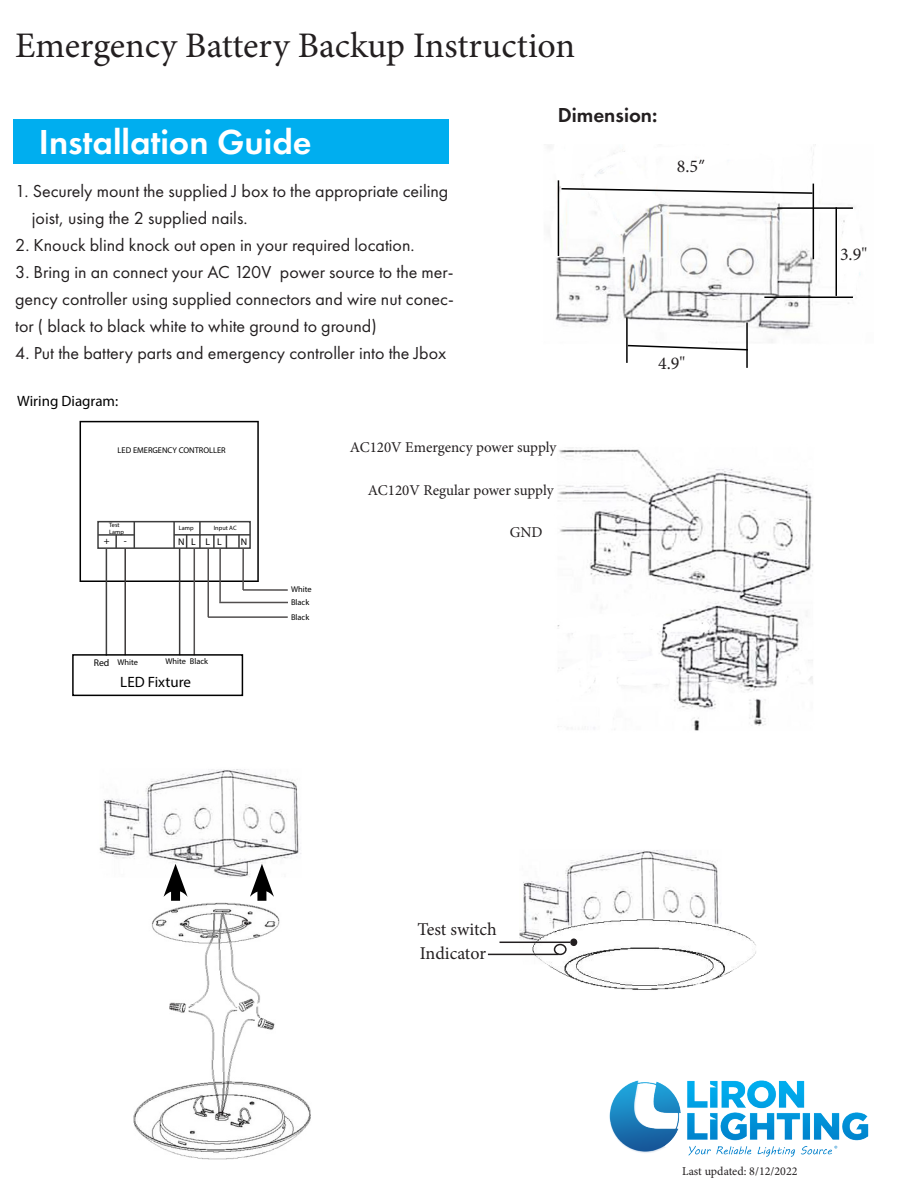
<style>
.page{position:relative;width:918px;height:1188px;background:#fff}
.page>*{position:absolute;margin:0;border:0;box-sizing:border-box;transform-origin:0 0}
.t1{font:36px "Minion Pro";color:#231f20}
.t2{font:600 36px "Futura PT";color:#fff}
.t3{font:600 21px "Futura PT";color:#231f20}
.t4{font:18px/27px "Futura PT";color:#231f20}
.t5{font:18px/24px "Minion Pro";letter-spacing:-.005em;color:#231f20}
.t6{font:15px "Minion Pro";color:#231f20}
.t7{font:15px "Myriad Pro";color:#000}
.t8{font:12px "Minion Pro";color:#231f20}
.t9{font:9.75px "Myriad Pro";color:#000}
.t10{font:8.4px "Myriad Pro";color:#000}
.t11{font:6.3px/7.5px "Myriad Pro";color:#000}
.s1{font-family:"Futura PT"}
.s2{font-size:9.75px}
</style>
<div class="page">
<div style="left:14px;top:119px;width:435px;height:44px;background:#00aeef"></div>
<img style="left:548px;top:146px;width:313px;height:197px">
<hr style="left:813px;top:184px;width:1px;height:75px;background:#000">
<hr style="left:558px;top:180px;width:1px;height:76px;background:#000">
<svg style="left:560px;top:187px;width:253px;height:8px"></svg>
<hr style="left:626px;top:318px;width:2px;height:45px;background:#000">
<hr style="left:746px;top:322px;width:2px;height:46px;background:#000">
<svg style="left:626px;top:344px;width:122px;height:7px"></svg>
<hr style="left:777px;top:207px;width:76px;height:2px;background:#000">
<hr style="left:764px;top:297px;width:89px;height:1px;background:#000">
<hr style="left:836px;top:207px;width:1px;height:89px;background:#000">
<img style="left:557px;top:447px;width:256px;height:284px">
<img style="left:487px;top:850px;width:269px;height:140px">
<img style="left:99px;top:769px;width:212px;height:391px">
<div style="left:171px;top:883px;width:9px;height:18px;background:#000"></div>
<svg style="left:164px;top:864px;width:24px;height:33px"></svg>
<div style="left:257px;top:883px;width:9px;height:18px;background:#000"></div>
<svg style="left:250px;top:864px;width:24px;height:33px"></svg>
<img style="left:609px;top:1080px;width:260px;height:77px">
<div style="left:570px;top:938px;width:7px;height:8px;border:2px solid #231f20;border-radius:50%"></div>
<div style="left:554px;top:944px;width:13px;height:11px;border:2px solid #231f20;border-radius:50%"></div>
<hr style="left:500px;top:942px;width:70px;height:1px;background:#231f20">
<hr style="left:488px;top:954px;width:71px;height:1px;background:#231f20">
<svg style="left:80px;top:421px;width:179px;height:161px"></svg>
<hr style="left:106px;top:549px;width:1px;height:107px;background:#3f3f3f">
<hr style="left:124px;top:549px;width:2px;height:106px;background:#3d3939">
<hr style="left:179px;top:549px;width:1px;height:106px;background:#383636">
<hr style="left:194px;top:549px;width:1px;height:106px;background:#514e4e">
<div style="left:72px;top:654px;width:171px;height:42px;border:2px solid #000"></div>
<hr style="left:207px;top:549px;width:2px;height:68px;background:#514e4e">
<hr style="left:208px;top:616px;width:80px;height:2px;background:#514e4e">
<hr style="left:219px;top:549px;width:2px;height:53px;background:#514e4e">
<hr style="left:219px;top:602px;width:69px;height:1px;background:#514e4e">
<hr style="left:242px;top:549px;width:2px;height:41px;background:#514e4e">
<hr style="left:243px;top:589px;width:45px;height:2px;background:#514e4e">
<h1 class="t1" style="left:15px;top:22px;width:562px">Emergency Battery Backup Instruction</h1>
<h1 class="t2" style="left:39px;top:119px;width:274px">Installation Guide</h1>
<p class="t4" style="left:32px;top:178px;width:418px;text-indent:-17px">1. Securely mount the supplied J box to the appropriate ceiling joist, using the 2 supplied nails.</p>
<p class="t4" style="left:15px;top:232px;width:401px">2. Knouck blind knock out open in your required location.</p>
<p class="t4" style="left:15px;top:259px;width:440px;text-align:justify">3. Bring in an connect your AC 120V power source to the mer&shy;gency controller using supplied connectors and wire nut conec&shy;tor ( black to black white to white ground to ground)</p>
<p class="t4" style="left:15px;top:340px;width:433px">4. Put the battery parts and emergency controller into the Jbox</p>
<p class="t7" style="left:17px;top:391px;width:103px">Wiring Diagram:</p>
<p class="t3" style="left:558px;top:102px;width:101px">Dimension:</p>
<p class="t5" style="left:677px;top:155px;width:30px">8.5<span class="s1">”</span></p>
<p class="t5" style="left:658px;top:351px;width:29px">4.9"</p>
<p class="t10" style="left:118px;top:445px;width:110px">LED EMERGENCY CONTROLLER</p>
<p class="t11" style="left:109px;top:521px;width:16px">Test<br>Lamp</p>
<p class="t11" style="left:179px;top:524px;width:16px">Lamp</p>
<p class="t11" style="left:214px;top:524px;width:24px">Input AC</p>
<p class="t9" style="left:178px;top:535px;width:45px">NL LL</p>
<p class="t9" style="left:241px;top:535px;width:8px">N</p>
<p class="t9" style="left:104px;top:534px;width:7px">+</p>
<p class="t9" style="left:124px;top:535px;width:4px">-</p>
<p class="t10" style="left:94px;top:657px;width:46px"><span class="s2">Red</span> White</p>
<p class="t10" style="left:166px;top:656px;width:44px">White Black</p>
<p class="t7" style="left:120px;top:673px;width:72px">LED Fixture</p>
<p class="t10" style="left:291px;top:584px;width:22px">White</p>
<p class="t10" style="left:291px;top:597px;width:20px">Black</p>
<p class="t10" style="left:291px;top:612px;width:20px">Black</p>
<p class="t6" style="left:350px;top:437px;width:208px">AC120V Emergency power supply</p>
<p class="t6" style="left:368px;top:480px;width:187px">AC120V Regular power supply</p>
<p class="t6" style="left:510px;top:523px;width:34px">GND</p>
<p class="t5" style="left:840px;top:242px;width:29px">3.9"</p>
<p class="t5" style="left:417px;top:918px;width:81px">Test switch<br>Indicator</p>
<p class="t8" style="left:682px;top:1163px;width:117px">Last updated: 8/12/2022</p>
</div>
